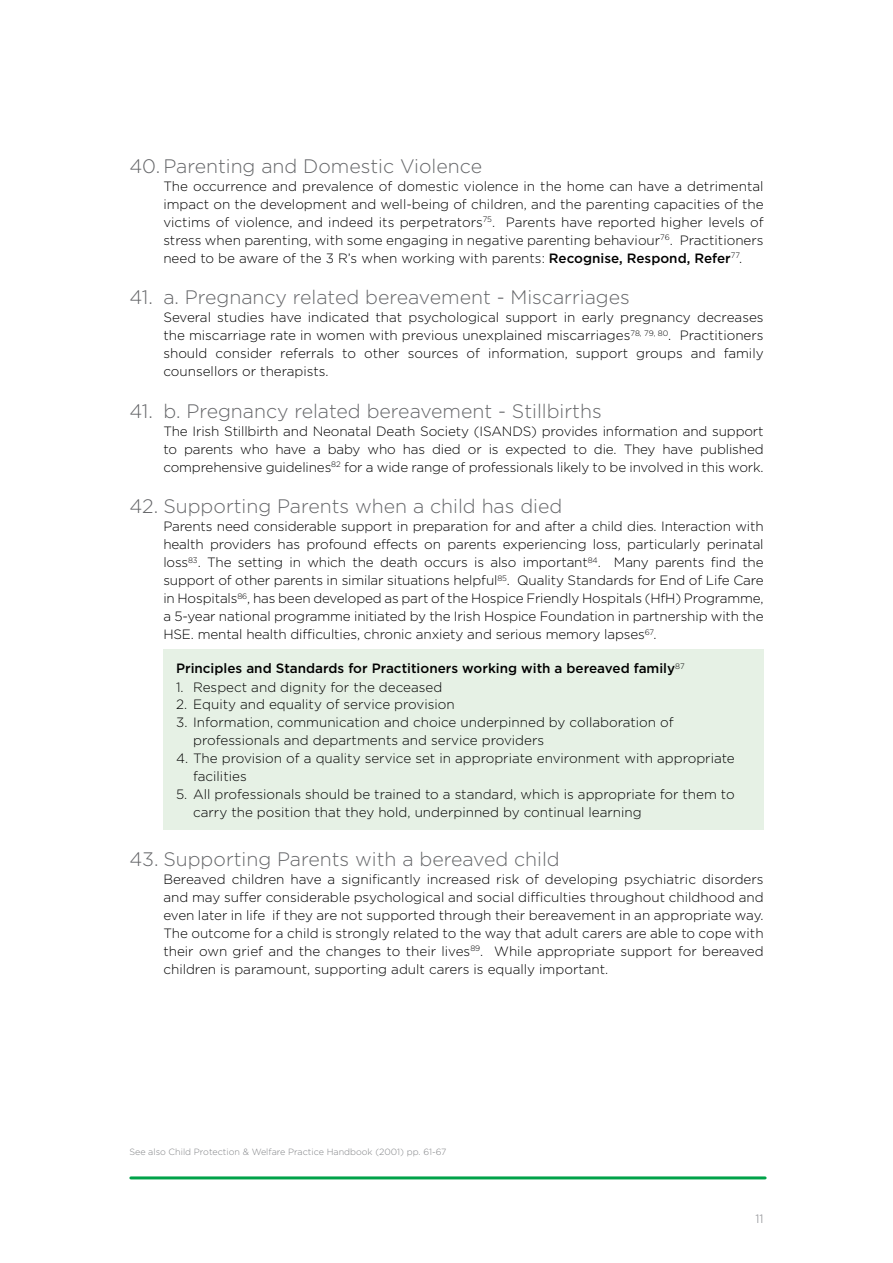
<style>
.page{position:relative;width:893px;height:1263px;background:#fff}
.page>*{position:absolute;margin:0;border:0;box-sizing:border-box;transform-origin:0 0}
.t1{font:300 19.5px "Gotham";color:#656669}
.t2{font:300 13.5px/18px "Gotham";color:#000;text-align:justify}
.t3{font:500 13.5px "Gotham";color:#000}
.t4{font:300 12px "Gotham";color:#808285}
.t5{font:300 9px "Gotham";color:#808285}
.s1{font-weight:500}
</style>
<div class="page">
<hr style="left:131px;top:1176px;width:634px;height:3px;background:#00a249">
<div style="left:163px;top:649px;width:601px;height:181px;background:#e6f1e5"></div>
<h1 class="t1" style="left:129px;top:155px;width:354px">40. Parenting and Domestic Violence</h1>
<p class="t2" style="left:163px;top:177px;width:602px">The occurrence and prevalence of domestic violence in the home can have a detrimental impact on the development and well-being of children, and the parenting capacities of the victims of violence, and indeed its perpetrators<sup>75</sup>. Parents have reported higher levels of stress when parenting, with some engaging in negative parenting behaviour<sup>76</sup>. Practitioners need to be aware of the 3 R’s when working with parents: <span class="s1">Recognise, Respond, Refer</span><sup>77</sup>.</p>
<h1 class="t1" style="left:129px;top:287px;width:502px">41. a. Pregnancy related bereavement - Miscarriages</h1>
<p class="t2" style="left:163px;top:308px;width:602px">Several studies have indicated that psychological support in early pregnancy decreases the miscarriage rate in women with previous unexplained miscarriages<sup>78,</sup> <sup>79,</sup> <sup>80</sup>. Practitioners should consider referrals to other sources of information, support groups and family counsellors or therapists.</p>
<h1 class="t1" style="left:129px;top:400px;width:474px">41. b. Pregnancy related bereavement - Stillbirths</h1>
<p class="t2" style="left:163px;top:422px;width:602px">The Irish Stillbirth and Neonatal Death Society (ISANDS) provides information and support to parents who have a baby who has died or is expected to die. They have published comprehensive guidelines<sup>82</sup> for a wide range of professionals likely to be involved in this work.</p>
<h1 class="t1" style="left:129px;top:496px;width:434px">42. Supporting Parents when a child has died</h1>
<p class="t2" style="left:163px;top:517px;width:602px">Parents need considerable support in preparation for and after a child dies. Interaction with health providers has profound effects on parents experiencing loss, particularly perinatal loss<sup>83</sup>. The setting in which the death occurs is also important<sup>84</sup>. Many parents find the support of other parents in similar situations helpful<sup>85</sup>. Quality Standards for End of Life Care in Hospitals<sup>86</sup>, has been developed as part of the Hospice Friendly Hospitals (HfH) Programme, a 5-year national programme initiated by the Irish Hospice Foundation in partnership with the HSE. mental health difficulties, chronic anxiety and serious memory lapses<sup>67</sup>.</p>
<p class="t3" style="left:176px;top:661px;width:510px">Principles and Standards for Practitioners working with a bereaved family<sup>87</sup></p>
<p class="t2" style="left:176px;top:677px;width:268px">1. Respect and dignity for the deceased</p>
<p class="t2" style="left:176px;top:695px;width:280px">2. Equity and equality of service provision</p>
<p class="t2" style="left:193px;top:713px;width:482px;text-indent:-17px">3. Information, communication and choice underpinned by collaboration of professionals and departments and service providers</p>
<p class="t2" style="left:193px;top:749px;width:543px;text-indent:-17px">4. The provision of a quality service set in appropriate environment with appropriate facilities</p>
<p class="t2" style="left:193px;top:785px;width:543px;text-indent:-17px">5. All professionals should be trained to a standard, which is appropriate for them to carry the position that they hold, underpinned by continual learning</p>
<h1 class="t1" style="left:129px;top:848px;width:432px">43. Supporting Parents with a bereaved child</h1>
<p class="t2" style="left:163px;top:870px;width:602px">Bereaved children have a significantly increased risk of developing psychiatric disorders and may suffer considerable psychological and social difficulties throughout childhood and even later in life if they are not supported through their bereavement in an appropriate way.<br>The outcome for a child is strongly related to the way that adult carers are able to cope with their own grief and the changes to their lives<sup>89</sup>. While appropriate support for bereaved children is paramount, supporting adult carers is equally important.</p>
<p class="t5" style="left:129px;top:1147px;width:319px">See also Child Protection &amp; Welfare Practice Handbook (2001) pp. 61-67</p>
<p class="t4" style="left:756px;top:1212px;width:10px">11</p>
</div>
